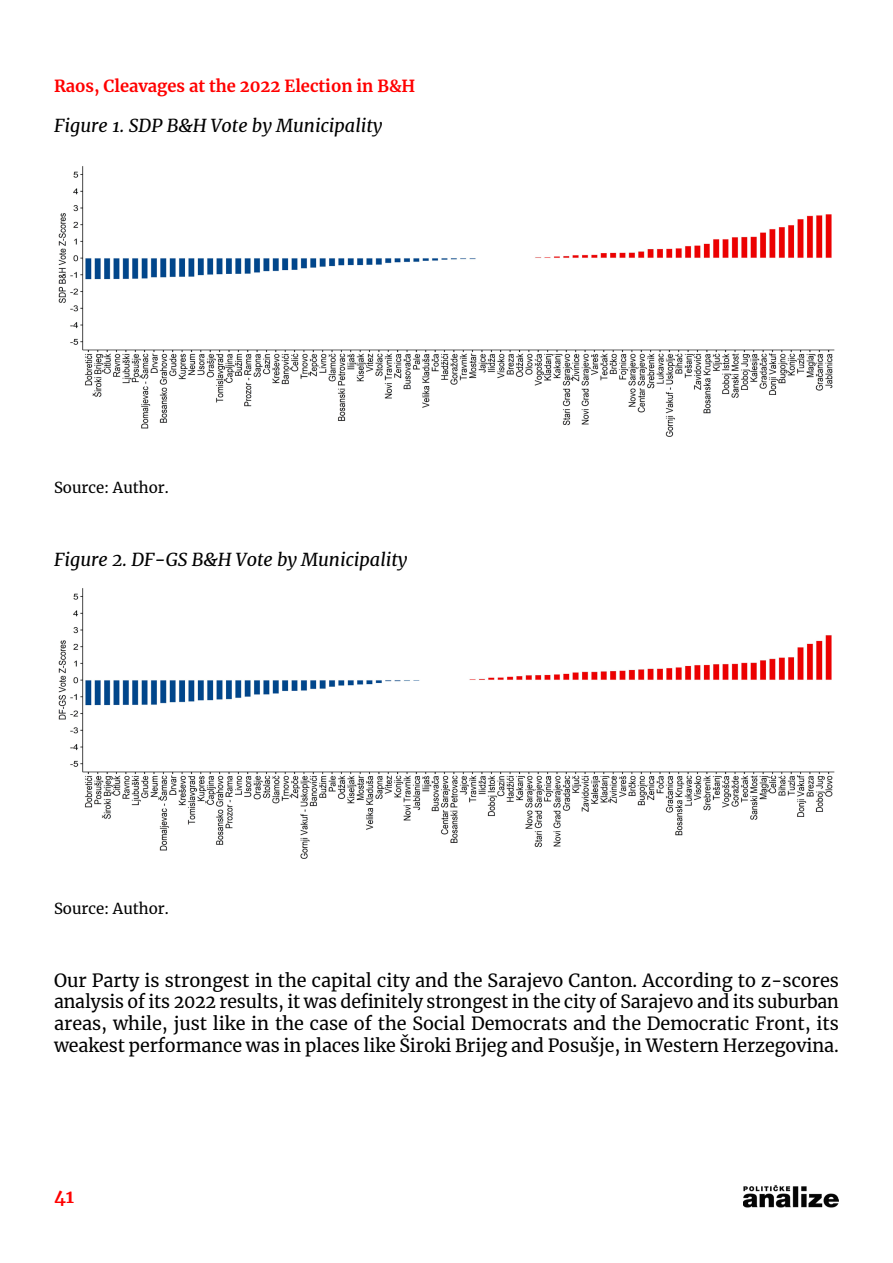
<style>
.page{position:relative;width:893px;height:1263px;background:#fff}
.page>*{position:absolute;margin:0;border:0;box-sizing:border-box;transform-origin:0 0}
.t1{font:18px/21.6px "Merriweather";letter-spacing:-.005em;color:#000;text-align:justify}
.t2{font:italic 18px "Merriweather";color:#000}
.t3{font:700 18px "Merriweather";color:#f00}
.t4{font:700 16.5px "Merriweather";color:#f00}
.t5{font:15px "Merriweather";color:#000}
</style>
<div class="page">
<img style="left:58px;top:588px;width:777px;height:271px">
<img style="left:743px;top:1185px;width:96px;height:23px">
<img style="left:58px;top:166px;width:777px;height:271px">
<p class="t4" style="left:54px;top:74px;width:363px">Raos, Cleavages at the 2022 Election in B&amp;H</p>
<p class="t2" style="left:54px;top:114px;width:330px">Figure 1. SDP B&amp;H Vote by Municipality</p>
<p class="t5" style="left:54px;top:477px;width:116px">Source: Author.</p>
<p class="t2" style="left:54px;top:547px;width:355px">Figure 2. DF-GS B&amp;H Vote by Municipality</p>
<p class="t5" style="left:54px;top:898px;width:116px">Source: Author.</p>
<p class="t1" style="left:54px;top:969px;width:786px">Our Party is strongest in the capital city and the Sarajevo Canton. According to z-scores analysis of its 2022 results, it was definitely strongest in the city of Sarajevo and its suburban areas, while, just like in the case of the Social Democrats and the Democratic Front, its weakest performance was in places like Široki Brijeg and Posušje, in Western Herzegovina.</p>
<p class="t3" style="left:54px;top:1184px;width:22px">41</p>
</div>
